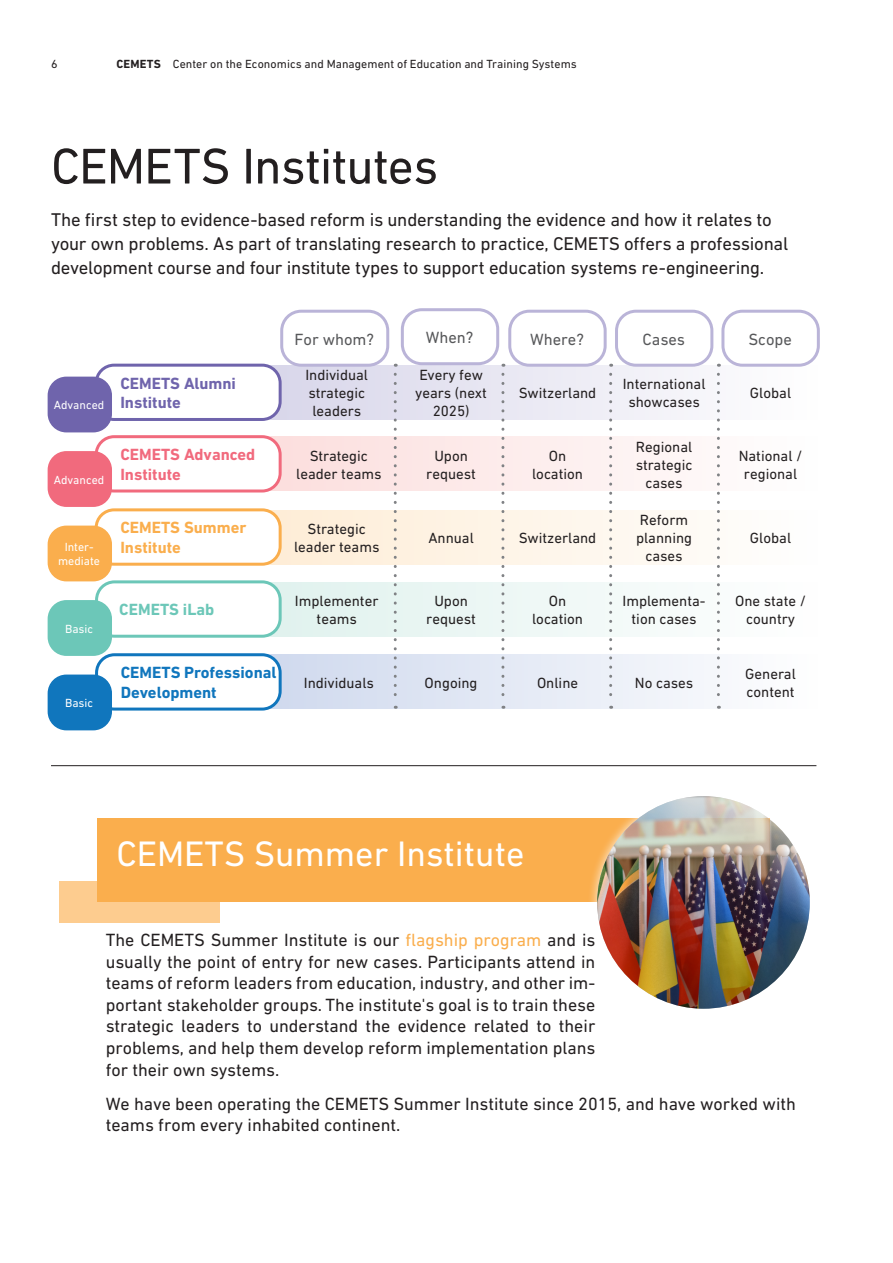
<style>
.page{position:relative;width:893px;height:1263px;background:#fff}
.page>*{position:absolute;margin:0;border:0;box-sizing:border-box;transform-origin:0 0}
.t1{font:51px "DIN Next W1 G";letter-spacing:-.02em;color:#231f20}
.t2{font:36px "DIN Next W1 G";color:#fff}
.t3{font:18.75px/24px "DIN Next W1 G";letter-spacing:-.01em;color:#231f20}
.t4{font:18px/21.6px "DIN Next W1 G";color:#231f20;text-align:justify}
.t5{font:700 16.5px/19.8px "DIN Next W1 G";color:#1076bd}
.t6{font:16.5px "DIN Next W1 G";color:#57585a}
.t7{font:700 16.5px/19.8px "DIN Next W1 G";color:#f16a7d}
.t8{font:700 16.5px/19.8px "DIN Next W1 G";color:#faae4d}
.t9{font:700 16.5px/19.8px "DIN Next W1 G";color:#6f64ac}
.t10{font:700 16.5px "DIN Next W1 G";color:#6cc7b8}
.t11{font:15px/18px "DIN Next W1 G";color:#231f20;text-align:center}
.t12{font:12px "DIN Next W1 G";letter-spacing:.005em;color:#231f20}
.t13{font:12px/14.4px "DIN Next W1 G";color:#fff;text-align:center}
.s1{font-weight:700}
.s2{color:#faae4d}
</style>
<div class="page">
<div style="left:59px;top:882px;width:161px;height:41px;background:#fdcc8f"></div>
<div style="left:97px;top:818px;width:673px;height:84px;background:#faae4d"></div>
<hr style="left:51px;top:765px;width:765px;height:1px;background:#231f20">
<div style="left:258px;top:655px;width:559px;height:54px;background:linear-gradient(to right,#c9d5ec,#fff)"></div>
<div style="left:258px;top:582px;width:559px;height:54px;background:linear-gradient(to right,#dcf0ec,#fff)"></div>
<div style="left:258px;top:510px;width:559px;height:54px;background:linear-gradient(to right,#feead1,#feffff)"></div>
<div style="left:258px;top:437px;width:559px;height:54px;background:linear-gradient(to right,#fbdada,#feffff)"></div>
<div style="left:258px;top:365px;width:559px;height:54px;background:linear-gradient(to right,#d5d3e8,#fffffe)"></div>
<div style="left:96px;top:437px;width:184px;height:54px;background:#fff;border-radius:18px"></div>
<div style="left:95px;top:435px;width:187px;height:57px;border:3px solid #f16a7d;border-radius:18px"></div>
<div style="left:96px;top:510px;width:184px;height:54px;background:#fff;border-radius:18px"></div>
<div style="left:95px;top:508px;width:187px;height:58px;border:3px solid #faae4d;border-radius:18px"></div>
<div style="left:97px;top:582px;width:183px;height:54px;background:#fff;border-radius:18px"></div>
<div style="left:95px;top:580px;width:187px;height:58px;border:3px solid #6cc7b8;border-radius:18px"></div>
<div style="left:97px;top:655px;width:183px;height:54px;background:#fff;border-radius:18px"></div>
<div style="left:95px;top:653px;width:187px;height:57px;border:3px solid #1076bd;border-radius:18px"></div>
<div style="left:280px;top:310px;width:109px;height:57px;border:3px solid #bab4d8;border-radius:20px"></div>
<div style="left:401px;top:308px;width:98px;height:57px;border:3px solid #bab4d8;border-radius:20px"></div>
<div style="left:508px;top:310px;width:99px;height:57px;border:3px solid #bab4d8;border-radius:20px"></div>
<div style="left:615px;top:310px;width:98px;height:57px;border:3px solid #bab4d8;border-radius:20px"></div>
<div style="left:721px;top:310px;width:99px;height:57px;border:3px solid #bab4d8;border-radius:20px"></div>
<div style="left:96px;top:365px;width:184px;height:54px;background:#fff;border-radius:18px"></div>
<div style="left:95px;top:364px;width:187px;height:57px;border:3px solid #6f64ac;border-radius:18px"></div>
<svg style="left:394px;top:374px;width:3px;height:335px"></svg>
<svg style="left:501px;top:374px;width:3px;height:335px"></svg>
<svg style="left:609px;top:374px;width:3px;height:335px"></svg>
<svg style="left:717px;top:374px;width:3px;height:335px"></svg>
<div style="left:48px;top:452px;width:63px;height:54px;background:#f16a7d;border-radius:18px"></div>
<div style="left:48px;top:451px;width:64px;height:56px;border:2px solid #f16a7d;border-radius:18px"></div>
<div style="left:48px;top:526px;width:63px;height:55px;background:#faae4d;border-radius:18px"></div>
<div style="left:48px;top:526px;width:64px;height:55px;border:2px solid #faae4d;border-radius:18px"></div>
<div style="left:48px;top:675px;width:63px;height:55px;background:#1076bd;border-radius:18px"></div>
<div style="left:48px;top:674px;width:64px;height:56px;border:2px solid #1076bd;border-radius:18px"></div>
<div style="left:48px;top:377px;width:63px;height:55px;background:#6f64ac;border-radius:18px"></div>
<div style="left:48px;top:377px;width:64px;height:55px;border:2px solid #6f64ac;border-radius:18px"></div>
<div style="left:48px;top:601px;width:63px;height:54px;background:#6cc7b8;border-radius:18px"></div>
<div style="left:48px;top:600px;width:64px;height:56px;border:2px solid #6cc7b8;border-radius:18px"></div>
<div style="left:587px;top:786px;width:233px;height:232px;background:#fff"></div>
<div style="left:597px;top:796px;width:213px;height:213px;background:#231f20;opacity:.75"></div>
<p class="t12" style="left:51px;top:57px;width:8px">6</p>
<p class="t12" style="left:116px;top:57px;width:462px"><span class="s1">CEMETS</span> Center on the Economics and Management of Education and Training Systems</p>
<h1 class="t1" style="left:51px;top:137px;width:388px">CEMETS Institutes</h1>
<p class="t3" style="left:51px;top:207px;width:739px">The first step to evidence-based reform is understanding the evidence and how it relates to your own problems. As part of translating research to practice, CEMETS offers a professional development course and four institute types to support education systems re-engineering.</p>
<p class="t13" style="left:54px;top:398px;width:52px">Advanced</p>
<p class="t13" style="left:54px;top:472px;width:52px">Advanced</p>
<p class="t13" style="left:58px;top:539px;width:43px">Inter&shy;mediate</p>
<p class="t13" style="left:65px;top:621px;width:29px">Basic</p>
<p class="t13" style="left:65px;top:696px;width:29px">Basic</p>
<p class="t6" style="left:294px;top:329px;width:81px">For whom?</p>
<p class="t6" style="left:426px;top:328px;width:49px">When?</p>
<p class="t6" style="left:530px;top:329px;width:55px">Where?</p>
<p class="t6" style="left:642px;top:329px;width:44px">Cases</p>
<p class="t6" style="left:748px;top:329px;width:45px">Scope</p>
<p class="t9" style="left:120px;top:373px;width:117px">CEMETS Alumni<br>Institute</p>
<p class="t11" style="left:305px;top:366px;width:64px;text-align:left">Individual strategic leaders</p>
<p class="t11" style="left:415px;top:366px;width:73px">Every few years (next<br>2025)</p>
<p class="t11" style="left:519px;top:384px;width:79px">Switzerland</p>
<p class="t11" style="left:623px;top:375px;width:84px">International showcases</p>
<p class="t11" style="left:750px;top:384px;width:43px">Global</p>
<p class="t7" style="left:120px;top:445px;width:136px">CEMETS Advanced<br>Institute</p>
<p class="t11" style="left:636px;top:437px;width:58px">Regional strategic cases</p>
<p class="t11" style="left:296px;top:446px;width:87px">Strategic leader teams</p>
<p class="t11" style="left:739px;top:446px;width:65px">National / regional</p>
<p class="t11" style="left:532px;top:446px;width:52px">On location</p>
<p class="t11" style="left:426px;top:446px;width:51px">Upon request</p>
<p class="t8" style="left:120px;top:518px;width:128px">CEMETS Summer<br>Institute</p>
<p class="t11" style="left:636px;top:511px;width:58px">Reform planning cases</p>
<p class="t11" style="left:294px;top:520px;width:87px">Strategic leader teams</p>
<p class="t11" style="left:750px;top:529px;width:43px">Global</p>
<p class="t11" style="left:428px;top:529px;width:47px">Annual</p>
<p class="t11" style="left:519px;top:529px;width:79px">Switzerland</p>
<p class="t10" style="left:119px;top:600px;width:96px">CEMETS iLab</p>
<p class="t11" style="left:295px;top:592px;width:85px">Implementer teams</p>
<p class="t11" style="left:735px;top:592px;width:72px">One state / country</p>
<p class="t11" style="left:532px;top:592px;width:52px">On location</p>
<p class="t11" style="left:426px;top:592px;width:51px">Upon request</p>
<p class="t11" style="left:622px;top:592px;width:85px">Implementa&shy;tion cases</p>
<p class="t5" style="left:121px;top:663px;width:157px">CEMETS Professional<br>Development</p>
<p class="t11" style="left:304px;top:673px;width:72px">Individuals</p>
<p class="t11" style="left:745px;top:664px;width:52px;text-align:left">General content</p>
<p class="t11" style="left:425px;top:673px;width:54px">Ongoing</p>
<p class="t11" style="left:537px;top:673px;width:43px">Online</p>
<p class="t11" style="left:635px;top:673px;width:60px">No cases</p>
<h2 class="t2" style="left:116px;top:833px;width:410px">CEMETS Summer Institute</h2>
<p class="t4" style="left:106px;top:929px;width:491px">The CEMETS Summer Institute is our <span class="s2">flagship program</span> and is usually the point of entry for new cases. Participants attend in teams of reform leaders from education, industry, and other im&shy;portant stakeholder groups. The institute's goal is to train these strategic leaders to understand the evidence related to their problems, and help them develop reform implementation plans for their own systems.</p>
<p class="t4" style="left:106px;top:1093px;width:692px">We have been operating the CEMETS Summer Institute since 2015, and have worked with teams from every inhabited continent.</p>
</div>
